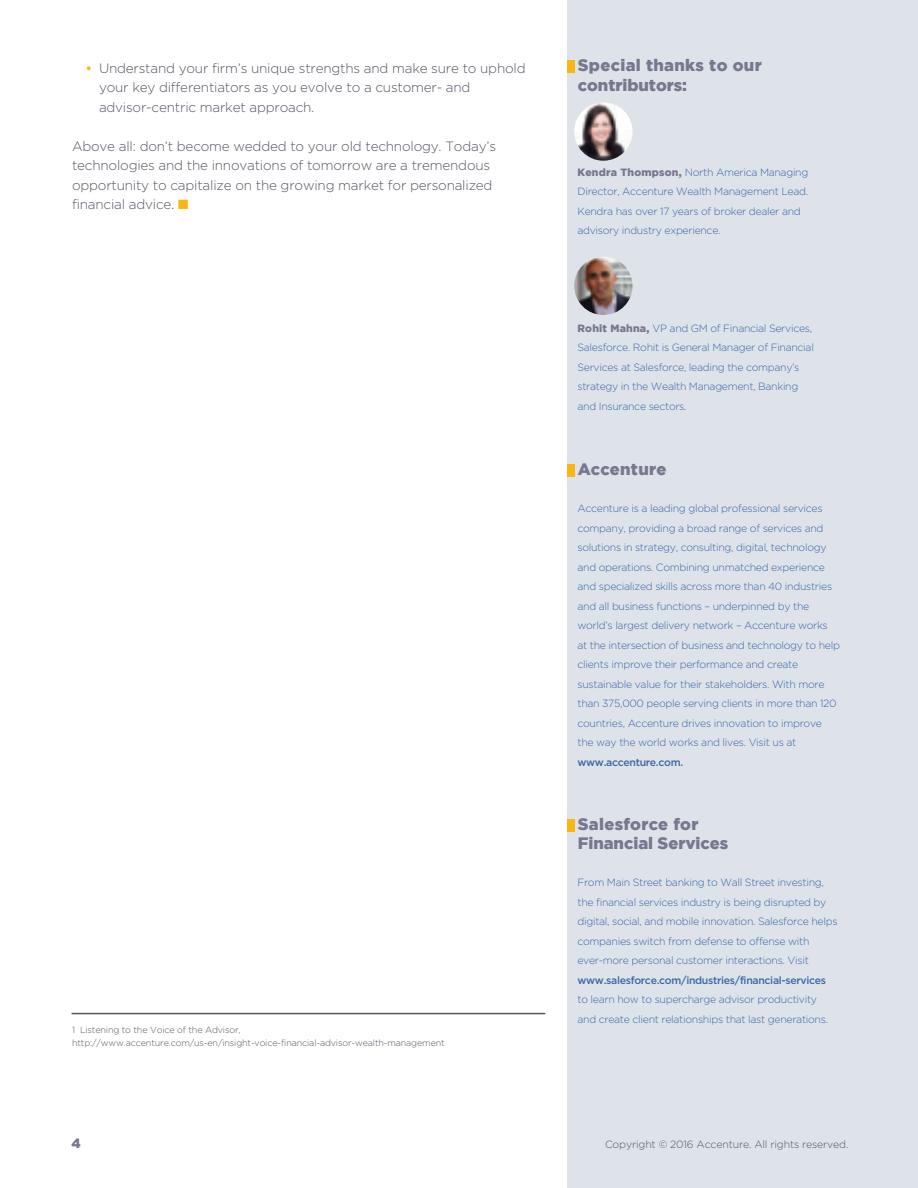
<style>
.page{position:relative;width:918px;height:1188px;background:#fff}
.page>*{position:absolute;margin:0;border:0;box-sizing:border-box;transform-origin:0 0}
.t1{font:900 16.5px/20px "Gotham";letter-spacing:.005em;color:#77778e}
.t2{font:300 13.5px/19.5px "Gotham";letter-spacing:-.015em;color:#555664}
.t3{font:900 13.5px "Gotham";color:#77778e}
.t4{font:500 13.5px "Gotham";color:#fbb515}
.t5{font:300 10.5px/19.5px "Gotham";letter-spacing:-.03em;color:#3b66a9}
.t6{font:500 10.5px "Gotham";letter-spacing:-.03em;color:#3b66a9}
.t7{font:300 10.5px "Gotham";letter-spacing:-.015em;color:#555664}
.t8{font:300 9px/13.5px "Gotham";letter-spacing:-.015em;color:#555664}
.s1{font-weight:900;color:#77778e}
</style>
<div class="page">
<div style="left:567px;top:0;width:351px;height:1188px;background:#dde3e9"></div>
<div style="left:567px;top:819px;width:7px;height:12px;background:#fbb515"></div>
<div style="left:567px;top:464px;width:7px;height:13px;background:#fbb515"></div>
<div style="left:567px;top:60px;width:7px;height:13px;background:#fbb515"></div>
<img style="left:574px;top:257px;width:59px;height:58px;border-radius:29px">
<img style="left:574px;top:102px;width:59px;height:59px;border-radius:29px">
<hr style="left:72px;top:1013px;width:473px;height:1px;background:#555664">
<p class="t2" style="left:99px;top:58px;width:428px">Understand your firm’s unique strengths and make sure to uphold your key differentiators as you evolve to a customer- and advisor-centric market approach.</p>
<p class="t2" style="left:72px;top:136px;width:426px">Above all: don’t become wedded to your old technology. Today’s technologies and the innovations of tomorrow are a tremendous opportunity to capitalize on the growing market for personalized financial advice.</p>
<p class="t4" style="left:85px;top:60px;width:8px">•</p>
<p class="t8" style="left:72px;top:1023px;width:374px">1 Listening to the Voice of the Advisor, http://www.accenture.com/us-en/insight-voice-financial-advisor-wealth-management</p>
<h1 class="t1" style="left:578px;top:56px;width:185px">Special thanks to our contributors:</h1>
<p class="t5" style="left:578px;top:162px;width:232px"><span class="s1">Kendra Thompson,</span> North America Managing Director, Accenture Wealth Management Lead.<br>Kendra has over 17 years of broker dealer and advisory industry experience.</p>
<p class="t5" style="left:578px;top:318px;width:238px"><span class="s1">Rohit Mahna,</span> VP and GM of Financial Services, Salesforce. Rohit is General Manager of Financial Services at Salesforce, leading the company’s strategy in the Wealth Management, Banking and Insurance sectors.</p>
<h1 class="t1" style="left:578px;top:461px;width:90px">Accenture</h1>
<p class="t5" style="left:578px;top:499px;width:264px">Accenture is a leading global professional services company, providing a broad range of services and solutions in strategy, consulting, digital, technology and operations. Combining unmatched experience and specialized skills across more than 40 industries and all business functions – underpinned by the world’s largest delivery network – Accenture works at the intersection of business and technology to help clients improve their performance and create sustainable value for their stakeholders. With more than 375,000 people serving clients in more than 120 countries, Accenture drives innovation to improve the way the world works and lives. Visit us at</p>
<p class="t6" style="left:578px;top:756px;width:107px">www.accenture.com.</p>
<h1 class="t1" style="left:578px;top:815px;width:122px">Salesforce for</h1>
<h1 class="t1" style="left:578px;top:835px;width:152px">Financial Services</h1>
<p class="t5" style="left:578px;top:873px;width:262px">From Main Street banking to Wall Street investing, the financial services industry is being disrupted by digital, social, and mobile innovation. Salesforce helps companies switch from defense to offense with ever-more personal customer interactions. Visit</p>
<p class="t6" style="left:578px;top:974px;width:250px">www.salesforce.com/industries/financial-services</p>
<p class="t5" style="left:578px;top:990px;width:252px">to learn how to supercharge advisor productivity and create client relationships that last generations.</p>
<p class="t3" style="left:72px;top:1138px;width:11px">4</p>
<p class="t7" style="left:605px;top:1138px;width:245px">Copyright © 2016 Accenture. All rights reserved.</p>
</div>
